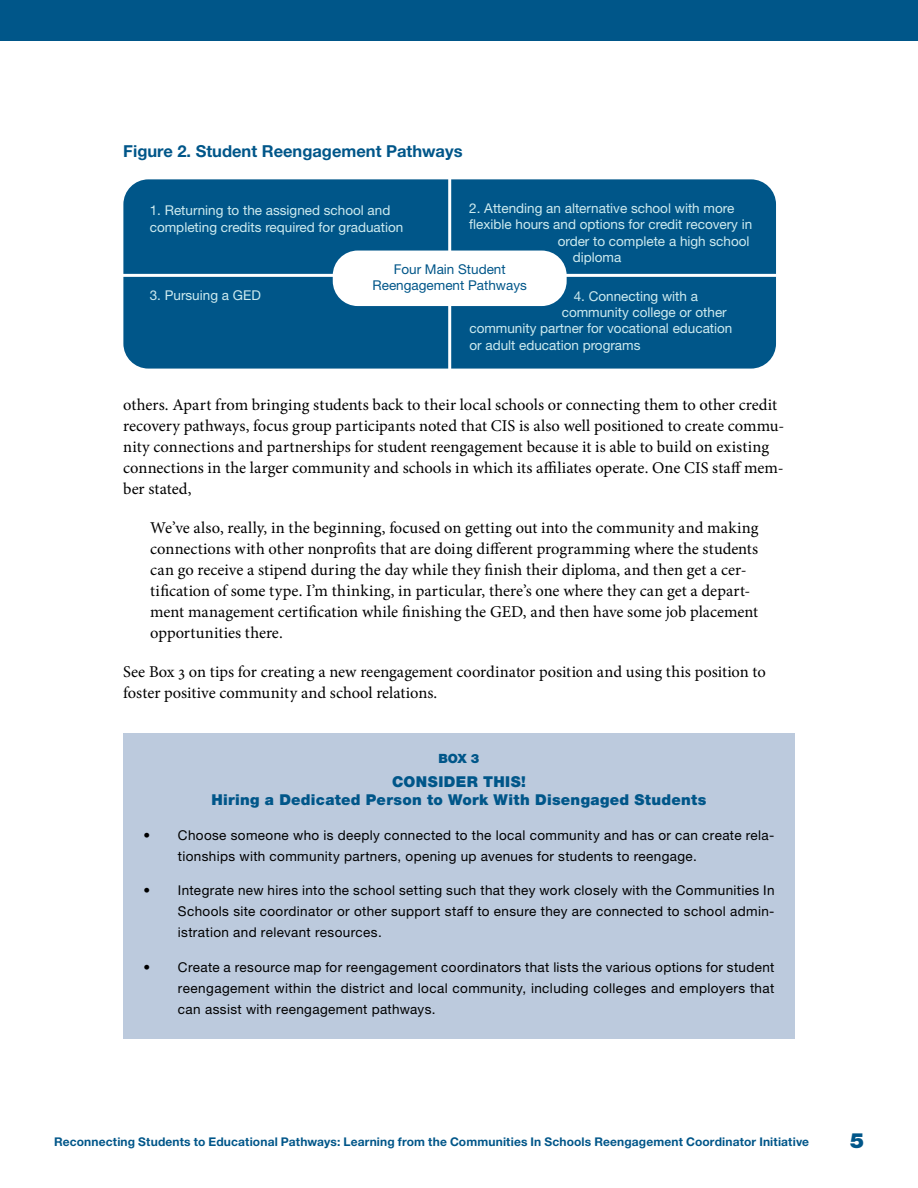
<style>
.page{position:relative;width:918px;height:1188px;background:#fff}
.page>*{position:absolute;margin:0;border:0;box-sizing:border-box;transform-origin:0 0}
.t1{font:900 21px "Helvetica Neue LT Std";color:#005689}
.Body_Text{font:16.5px/21px "Minion Pro";color:#000}
.Quotes_in_brief{font:16.5px/21px "Minion Pro";color:#000}
.t2{font:700 16.5px "Helvetica Neue LT Std";color:#005689}
.Box_-_Subtitle{font:900 15px "Helvetica Neue LT Std";letter-spacing:.02em;color:#005689}
.Box_-_Title{font:900 15px "Helvetica Neue LT Std";letter-spacing:.03em;color:#005689}
.t3{font:13.5px/21px "Helvetica Neue LT Std";letter-spacing:.025em;color:#000;text-align:justify}
.t4{font:13.5px/16.2px "Helvetica Neue LT Std";color:#ceebef}
.t5{font:13.5px/16.2px "Helvetica Neue LT Std";color:#005689;text-align:center}
.Box_Number{font:900 12.75px "Helvetica Neue LT Std";color:#005689}
.t6{font:700 12px "Helvetica Neue LT Std";letter-spacing:.01em;color:#005689}
</style>
<div class="page">
<div style="left:0;top:0;width:918px;height:40px;background:#005689"></div>
<div style="left:123px;top:179px;width:653px;height:190px;background:#005689;border-radius:25px"></div>
<hr style="left:448px;top:179px;width:3px;height:199px;background:#fff">
<hr style="left:120px;top:274px;width:655px;height:3px;background:#fff">
<div style="left:333px;top:251px;width:234px;height:55px;background:#fff;border-radius:25px"></div>
<div style="left:123px;top:733px;width:672px;height:306px;background:#bccadd"></div>
<p class="t2" style="left:123px;top:141px;width:341px">Figure 2. Student Reengagement Pathways</p>
<p class="t4" style="left:150px;top:202px;width:255px">1. Returning to the assigned school and completing credits required for graduation</p>
<p class="t4" style="left:469px;top:200px;width:267px">2. Attending an alternative school with more</p>
<p class="t4" style="left:469px;top:216px;width:285px">flexible hours and options for credit recovery in</p>
<p class="t4" style="left:558px;top:233px;width:193px">order to complete a high school</p>
<p class="t4" style="left:573px;top:249px;width:50px">diploma</p>
<p class="t5" style="left:373px;top:261px;width:156px">Four Main Student<br>Reengagement Pathways</p>
<p class="t4" style="left:150px;top:287px;width:113px">3. Pursuing a GED</p>
<p class="t4" style="left:574px;top:288px;width:126px">4. Connecting with a</p>
<p class="t4" style="left:562px;top:304px;width:167px">community college or other</p>
<p class="t4" style="left:469px;top:320px;width:265px">community partner for vocational education</p>
<p class="t4" style="left:469px;top:336px;width:173px">or adult education programs</p>
<p class="Body_Text" style="left:123px;top:394px;width:663px">others. Apart from bringing students back to their local schools or connecting them to other credit recovery pathways, focus group participants noted that CIS is also well positioned to create commu&shy;nity connections and partnerships for student reengagement because it is able to build on existing connections in the larger community and schools in which its affiliates operate. One CIS staff mem&shy;ber stated,</p>
<p class="Quotes_in_brief" style="left:150px;top:517px;width:610px">We’ve also, really, in the beginning, focused on getting out into the community and making connections with other nonprofits that are doing different programming where the students can go receive a stipend during the day while they finish their diploma, and then get a cer&shy;tification of some type. I’m thinking, in particular, there’s one where they can get a depart&shy;ment management certification while finishing the GED, and then have some job placement opportunities there.</p>
<p class="Body_Text" style="left:123px;top:661px;width:644px">See Box 3 on tips for creating a new reengagement coordinator position and using this position to foster positive community and school relations.</p>
<p class="Box_Number" style="left:439px;top:751px;width:42px">BOX 3</p>
<p class="Box_-_Title" style="left:392px;top:773px;width:135px">CONSIDER THIS!</p>
<p class="Box_-_Subtitle" style="left:212px;top:791px;width:496px">Hiring a Dedicated Person to Work With Disengaged Students</p>
<p class="t3" style="left:178px;top:824px;width:598px;text-indent:-34px">• Choose someone who is deeply connected to the local community and has or can create rela&shy;tionships with community partners, opening up avenues for students to reengage.</p>
<p class="t3" style="left:178px;top:880px;width:598px;text-indent:-34px">• Integrate new hires into the school setting such that they work closely with the Communities In Schools site coordinator or other support staff to ensure they are connected to school admin&shy;istration and relevant resources.</p>
<p class="t3" style="left:178px;top:956px;width:598px;text-indent:-34px">• Create a resource map for reengagement coordinators that lists the various options for student reengagement within the district and local community, including colleges and employers that can assist with reengagement pathways.</p>
<p class="t6" style="left:54px;top:1134px;width:757px">Reconnecting Students to Educational Pathways: Learning from the Communities In Schools Reengagement Coordinator Initiative</p>
<h1 class="t1" style="left:850px;top:1128px;width:16px">5</h1>
</div>
